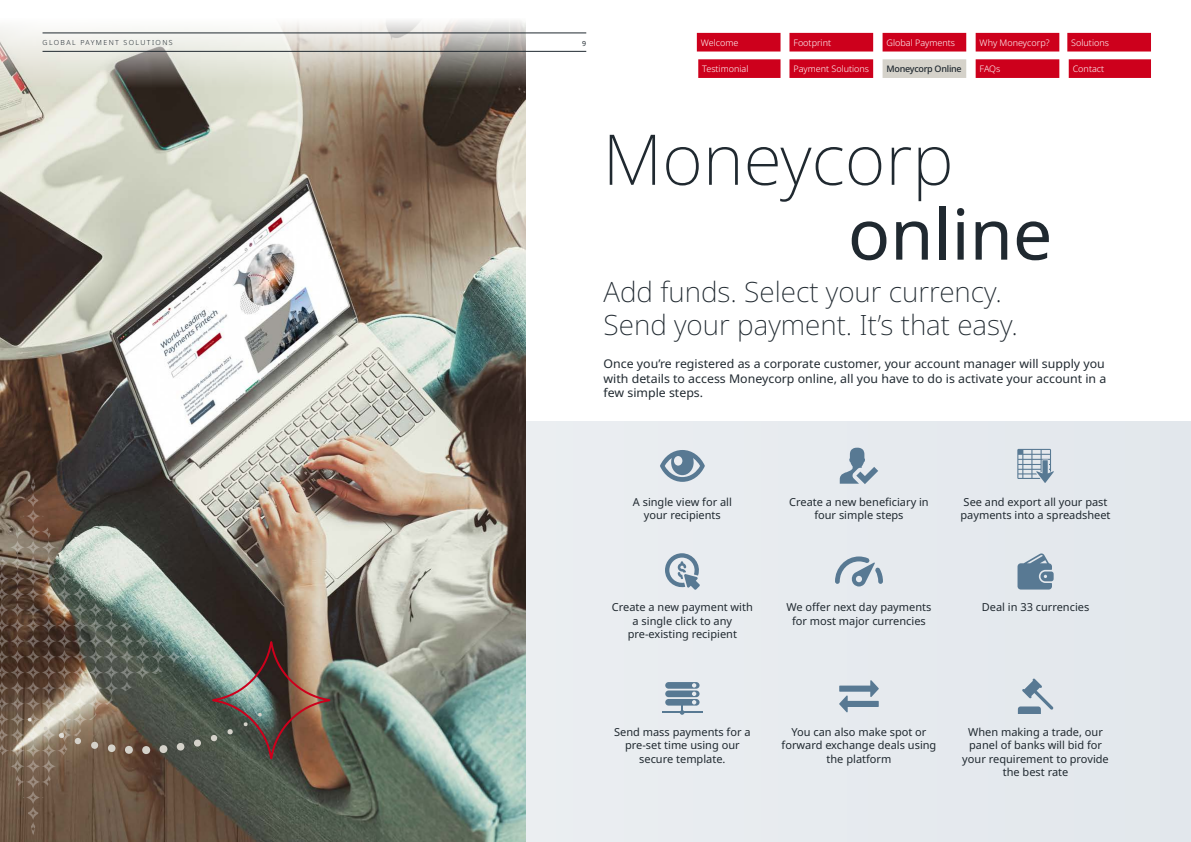
<style>
.page{position:relative;width:1191px;height:842px;background:#fff}
.page>*{position:absolute;margin:0;border:0;box-sizing:border-box;transform-origin:0 0}
.t1{font:200 70px "Noto Sans";color:#202930}
.t2{font:70px "Noto Sans";color:#202930}
.t3{font:200 28px/33.6px "Noto Sans";color:#202930}
.t4{font:12px/14.4px "Noto Sans";color:#202930}
.t5{font:11px/13.2px "Noto Sans";color:#202930;text-align:center}
.t6{font:300 9px "Noto Sans";color:#fff}
.t7{font:500 9px "Noto Sans";letter-spacing:-.03em;color:#202930}
.t8{font:300 7px "Noto Sans";letter-spacing:.2em;color:#202930}
.t9{font:7px "Noto Sans";color:#202930}
</style>
<div class="page">
<div style="left:157px;top:421px;width:1034px;height:421px;background:#e6eaef"></div>
<img style="left:0;top:92px;width:525px;height:750px">
<svg style="left:0;top:478px;width:212px;height:358px;background:#6e675b"></svg>
<svg style="left:660px;top:450px;width:45px;height:32px"></svg>
<svg style="left:839px;top:448px;width:39px;height:36px"></svg>
<svg style="left:1017px;top:449px;width:36px;height:34px"></svg>
<svg style="left:665px;top:553px;width:35px;height:37px"></svg>
<svg style="left:835px;top:556px;width:48px;height:30px"></svg>
<svg style="left:1017px;top:553px;width:36px;height:36px"></svg>
<hr style="left:662px;top:712px;width:41px;height:1px;background:#587993">
<svg style="left:665px;top:682px;width:34px;height:33px"></svg>
<svg style="left:839px;top:680px;width:39px;height:32px"></svg>
<svg style="left:1018px;top:678px;width:35px;height:36px"></svg>
<img style="left:210px;top:640px;width:121px;height:120px">
<svg style="left:0;top:20px;width:546px;height:72px"></svg>
<hr style="left:43px;top:33px;width:543px;height:1px;background:#202930">
<hr style="left:43px;top:51px;width:543px;height:1px;background:#202930">
<div style="left:697px;top:33px;width:83px;height:19px;background:#cd001c"></div>
<div style="left:789px;top:59px;width:84px;height:19px;background:#cd001c"></div>
<div style="left:789px;top:33px;width:84px;height:19px;background:#cd001c"></div>
<div style="left:882px;top:33px;width:84px;height:19px;background:#cd001c"></div>
<div style="left:975px;top:33px;width:84px;height:19px;background:#cd001c"></div>
<div style="left:1067px;top:33px;width:84px;height:19px;background:#cd001c"></div>
<div style="left:975px;top:59px;width:84px;height:19px;background:#cd001c"></div>
<div style="left:698px;top:59px;width:82px;height:19px;background:#cd001c"></div>
<div style="left:1068px;top:59px;width:83px;height:19px;background:#cd001c"></div>
<div style="left:882px;top:59px;width:84px;height:19px;background:#d5d2ca"></div>
<p class="t8" style="left:43px;top:37px;width:132px">GLOBAL PAYMENT SOLUTIONS</p>
<p class="t9" style="left:582px;top:38px;width:6px">9</p>
<p class="t6" style="left:701px;top:36px;width:39px">Welcome</p>
<p class="t6" style="left:793px;top:36px;width:39px">Footprint</p>
<p class="t6" style="left:886px;top:36px;width:70px">Global Payments</p>
<p class="t6" style="left:979px;top:36px;width:71px">Why Moneycorp?</p>
<p class="t6" style="left:1071px;top:36px;width:39px">Solutions</p>
<p class="t6" style="left:702px;top:63px;width:48px">Testimonial</p>
<p class="t7" style="left:886px;top:63px;width:77px">Moneycorp Online</p>
<p class="t6" style="left:979px;top:63px;width:22px">FAQs</p>
<p class="t6" style="left:1072px;top:63px;width:33px">Contact</p>
<p class="t6" style="left:793px;top:63px;width:77px">Payment Solutions</p>
<h1 class="t1" style="left:602px;top:110px;width:352px">Moneycorp</h1>
<h1 class="t2" style="left:848px;top:185px;width:206px">online</h1>
<h2 class="t3" style="left:603px;top:275px;width:416px">Add funds. Select your currency.<br>Send your payment. It’s that easy.</h2>
<p class="t4" style="left:603px;top:357px;width:504px">Once you’re registered as a corporate customer, your account manager will supply you with details to access Moneycorp online, all you have to do is activate your account in a few simple steps.</p>
<p class="t5" style="left:633px;top:495px;width:101px">A single view for all your recipients</p>
<p class="t5" style="left:612px;top:601px;width:142px">Create a new payment with a single click to any pre-existing recipient</p>
<p class="t5" style="left:789px;top:495px;width:141px">Create a new beneficiary in four simple steps</p>
<p class="t5" style="left:960px;top:495px;width:152px;text-align:left">See and export all your past payments into a spreadsheet</p>
<p class="t5" style="left:786px;top:601px;width:146px">We offer next day payments for most major currencies</p>
<p class="t5" style="left:981px;top:601px;width:109px">Deal in 33 currencies</p>
<p class="t5" style="left:614px;top:726px;width:138px">Send mass payments for a pre-set time using our secure template.</p>
<p class="t5" style="left:781px;top:726px;width:156px">You can also make spot or forward exchange deals using the platform</p>
<p class="t5" style="left:962px;top:726px;width:148px">When making a trade, our panel of banks will bid for your requirement to provide the best rate</p>
</div>
